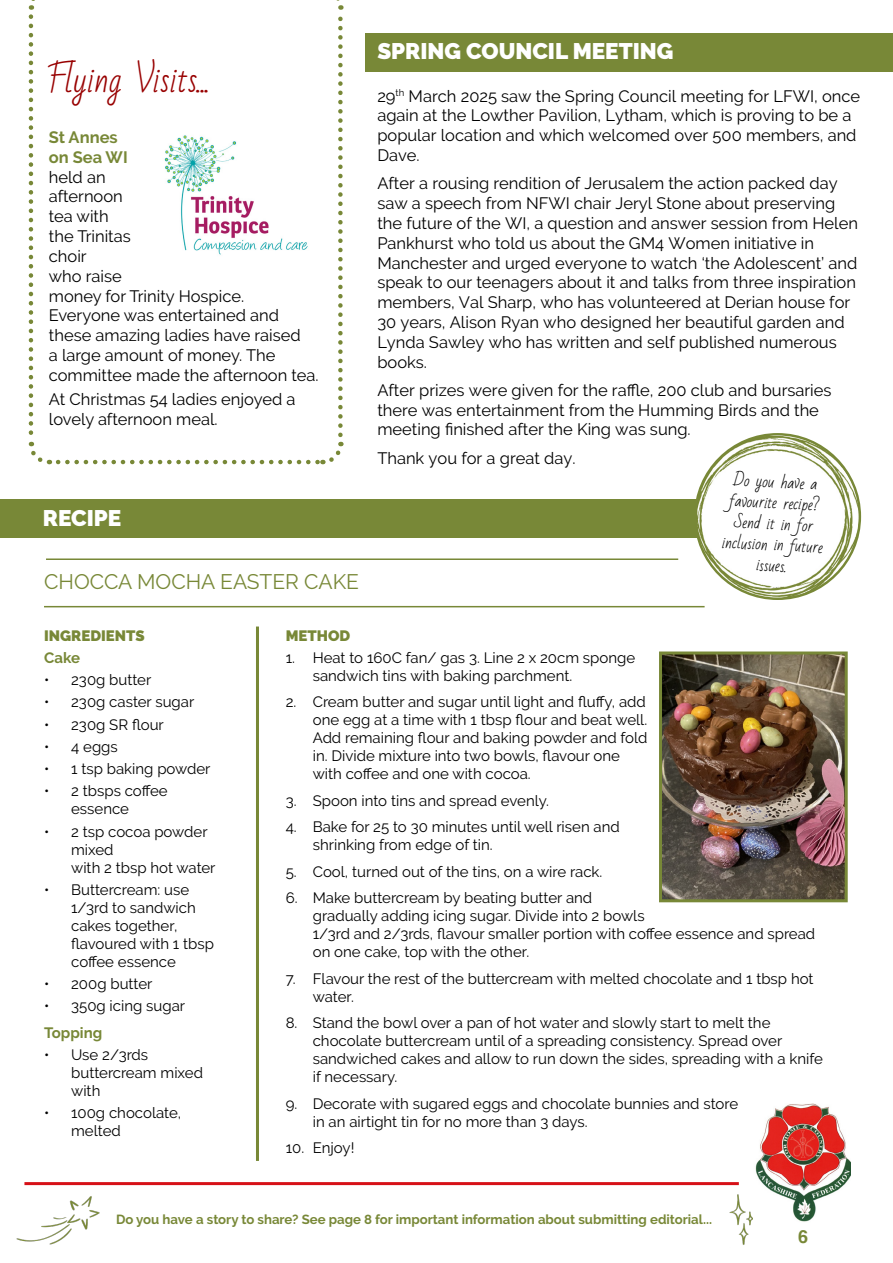
<style>
.page{position:relative;width:893px;height:1263px;background:#fff}
.page>*{position:absolute;margin:0;border:0;box-sizing:border-box;transform-origin:0 0}
.t1{font:33px "Bad Script";color:#980000}
.t2{font:900 22.5px "Raleway";color:#fff}
.t3{font:21px "Raleway";color:#788837}
.t4{font:700 18px "Helvetica";color:#788837}
.t5{font:16.5px/19.8px "Raleway";color:#000}
.t6{font:700 16.5px/19.8px "Raleway";color:#788837}
.t7{font:15px/18px "Raleway";color:#000}
.t8{font:15px/21px "Bad Script";color:#000;text-align:center}
.t9{font:900 15px "Raleway";color:#788837}
.t10{font:700 15px "Raleway";color:#788837}
.t11{font:700 13.2px "Raleway";color:#788837}
</style>
<div class="page">
<hr style="left:24px;top:1182px;width:715px;height:3px;background:#d61017">
<svg style="left:28px;top:17px;width:22px;height:448px"></svg>
<svg style="left:58px;top:442px;width:286px;height:23px"></svg>
<svg style="left:336px;top:0;width:8px;height:435px"></svg>
<svg style="left:28px;top:0;width:7px;height:10px"></svg>
<hr style="left:46px;top:558px;width:632px;height:2px;background:#788837">
<hr style="left:44px;top:606px;width:661px;height:1px;background:#788837">
<div style="left:0;top:499px;width:710px;height:38px;background:#788837"></div>
<img style="left:695px;top:436px;width:165px;height:163px">
<hr style="left:256px;top:626px;width:3px;height:535px;background:#788837">
<img style="left:16px;top:1196px;width:84px;height:49px">
<img style="left:730px;top:1194px;width:23px;height:51px">
<img style="left:663px;top:655px;width:181px;height:243px">
<div style="left:659px;top:651px;width:189px;height:251px;border:3px solid #788837"></div>
<img style="left:755px;top:1104px;width:95px;height:118px">
<div style="left:366px;top:33px;width:527px;height:38px;background:#788837"></div>
<img style="left:164px;top:135px;width:144px;height:120px">
<h1 class="t1" style="left:49px;top:61px;width:163px">Flying Visits...</h1>
<p class="t6" style="left:49px;top:127px;width:80px">St Annes on Sea WI</p>
<p class="t5" style="left:49px;top:167px;width:271px">held an<br>afternoon<br>tea with<br>the Trinitas<br>choir<br>who raise<br>money for Trinity Hospice.<br>Everyone was entertained and these amazing ladies have raised<br>a large amount of money. The committee made the afternoon tea.</p>
<p class="t5" style="left:49px;top:389px;width:248px">At Christmas 54 ladies enjoyed a lovely afternoon meal.</p>
<h2 class="t2" style="left:43px;top:505px;width:80px">RECIPE</h2>
<h3 class="t3" style="left:44px;top:569px;width:316px">CHOCCA MOCHA EASTER CAKE</h3>
<h2 class="t2" style="left:377px;top:38px;width:298px">SPRING COUNCIL MEETING</h2>
<p class="t5" style="left:377px;top:86px;width:484px">29<sup>th</sup> March 2025 saw the Spring Council meeting for LFWI, once again at the Lowther Pavilion, Lytham, which is proving to be a popular location and which welcomed over 500 members, and Dave.</p>
<p class="t5" style="left:377px;top:174px;width:482px">After a rousing rendition of Jerusalem the action packed day saw a speech from NFWI chair Jeryl Stone about preserving the future of the WI, a question and answer session from Helen Pankhurst who told us about the GM4 Women initiative in Manchester and urged everyone to watch ‘the Adolescent’ and speak to our teenagers about it and talks from three inspiration members, Val Sharp, who has volunteered at Derian house for 30 years, Alison Ryan who designed her beautiful garden and Lynda Sawley who has written and self published numerous books.</p>
<p class="t5" style="left:377px;top:380px;width:456px">After prizes were given for the raffle, 200 club and bursaries there was entertainment from the Humming Birds and the meeting finished after the King was sung.</p>
<p class="t5" style="left:377px;top:448px;width:200px">Thank you for a great day.</p>
<p class="t8" style="left:726px;top:469px;width:102px;rotate:3deg">Do you have a favourite recipe?<br>Send it in for inclusion in future issues.</p>
<p class="t9" style="left:44px;top:627px;width:102px">INGREDIENTS</p>
<p class="t10" style="left:44px;top:649px;width:37px">Cake</p>
<p class="t7" style="left:44px;top:671px;width:109px">• 230g butter</p>
<p class="t7" style="left:44px;top:693px;width:152px">• 230g caster sugar</p>
<p class="t7" style="left:44px;top:715px;width:121px">• 230g SR flour</p>
<p class="t7" style="left:44px;top:737px;width:75px">• 4 eggs</p>
<p class="t7" style="left:44px;top:760px;width:168px">• 1 tsp baking powder</p>
<p class="t7" style="left:71px;top:782px;width:98px;text-indent:-27px">• 2 tbsps coffee essence</p>
<p class="t7" style="left:71px;top:822px;width:146px;text-indent:-27px">• 2 tsp cocoa powder mixed<br>with 2 tbsp hot water</p>
<p class="t7" style="left:71px;top:880px;width:144px;text-indent:-27px">• Buttercream: use<br>1/3rd to sandwich cakes together, flavoured with 1 tbsp coffee essence</p>
<p class="t7" style="left:44px;top:975px;width:110px">• 200g butter</p>
<p class="t7" style="left:44px;top:997px;width:142px">• 350g icing sugar</p>
<p class="t10" style="left:44px;top:1024px;width:60px">Topping</p>
<p class="t7" style="left:71px;top:1046px;width:133px;text-indent:-27px">• Use 2/3rds buttercream mixed with</p>
<p class="t7" style="left:71px;top:1104px;width:112px;text-indent:-27px">• 100g chocolate, melted</p>
<p class="t9" style="left:286px;top:626px;width:66px">METHOD</p>
<p class="t7" style="left:313px;top:648px;width:324px;text-indent:-27px">1. Heat to 160C fan/ gas 3. Line 2 x 20cm sponge sandwich tins with baking parchment.</p>
<p class="t7" style="left:313px;top:693px;width:336px;text-indent:-27px">2. Cream butter and sugar until light and fluffy, add one egg at a time with 1 tbsp flour and beat well.<br>Add remaining flour and baking powder and fold in. Divide mixture into two bowls, flavour one with coffee and one with cocoa.</p>
<p class="t7" style="left:286px;top:791px;width:265px">3. Spoon into tins and spread evenly.</p>
<p class="t7" style="left:313px;top:818px;width:309px;text-indent:-27px">4. Bake for 25 to 30 minutes until well risen and shrinking from edge of tin.</p>
<p class="t7" style="left:286px;top:862px;width:318px">5. Cool, turned out of the tins, on a wire rack.</p>
<p class="t7" style="left:313px;top:889px;width:504px;text-indent:-27px">6. Make buttercream by beating butter and<br>gradually adding icing sugar. Divide into 2 bowls<br>1/3rd and 2/3rds, flavour smaller portion with coffee essence and spread on one cake, top with the other.</p>
<p class="t7" style="left:313px;top:969px;width:502px;text-indent:-27px">7. Flavour the rest of the buttercream with melted chocolate and 1 tbsp hot water.</p>
<p class="t7" style="left:313px;top:1014px;width:512px;text-indent:-27px">8. Stand the bowl over a pan of hot water and slowly start to melt the chocolate buttercream until of a spreading consistency. Spread over sandwiched cakes and allow to run down the sides, spreading with a knife if necessary.</p>
<p class="t7" style="left:313px;top:1094px;width:427px;text-indent:-27px">9. Decorate with sugared eggs and chocolate bunnies and store in an airtight tin for no more than 3 days.</p>
<p class="t7" style="left:286px;top:1139px;width:70px">10. Enjoy!</p>
<p class="t11" style="left:116px;top:1212px;width:597px">Do you have a story to share? See page 8 for important information about submitting editorial...</p>
<p class="t4" style="left:798px;top:1225px;width:12px">6</p>
</div>
